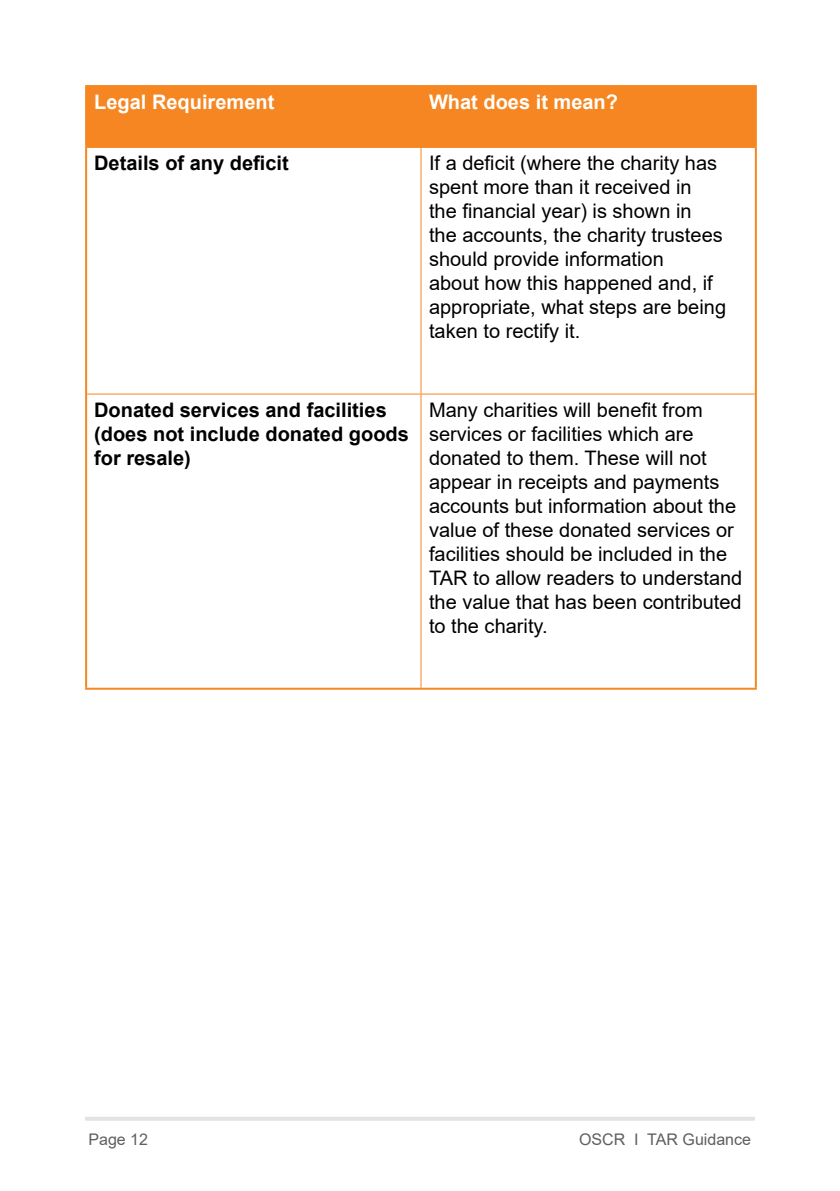
<style>
.page{position:relative;width:840px;height:1191px;background:#fff}
.page>*{position:absolute;margin:0;border:0;box-sizing:border-box;transform-origin:0 0}
.t1{font:20px/24px "Arial";color:#000}
.t2{font:700 20px/24px "Arial";color:#000}
.t3{font:700 20px "Arial";color:#fff}
.t4{font:16px "Arial";color:#5e5e5e}
.t5{font:16px "Arial";color:#5e5f5f}
.s1{color:#5e5f5f}
</style>
<div class="page">
<hr style="left:85px;top:1117px;width:669px;height:3px;background:#e2e3e4">
<div style="left:87px;top:87px;width:667px;height:60px;background:#f68621"></div>
<hr style="left:85px;top:148px;width:2px;height:246px;background:#f68621">
<hr style="left:754px;top:148px;width:2px;height:246px;background:#f68621">
<hr style="left:85px;top:394px;width:2px;height:293px;background:#f68621">
<hr style="left:754px;top:394px;width:2px;height:293px;background:#f68621">
<hr style="left:85px;top:85px;width:336px;height:2px;background:#f68621">
<hr style="left:85px;top:87px;width:2px;height:60px;background:#f68621">
<hr style="left:421px;top:85px;width:335px;height:2px;background:#f68621">
<hr style="left:754px;top:87px;width:2px;height:60px;background:#f68621">
<hr style="left:85px;top:147px;width:336px;height:1px;background:#f68621">
<hr style="left:421px;top:147px;width:335px;height:1px;background:#f68621">
<hr style="left:420px;top:148px;width:1px;height:245px;background:#f68621">
<hr style="left:87px;top:393px;width:334px;height:1px;background:#f68621">
<hr style="left:421px;top:393px;width:333px;height:1px;background:#f68621">
<hr style="left:420px;top:394px;width:1px;height:293px;background:#f68621">
<hr style="left:85px;top:687px;width:336px;height:2px;background:#f68621">
<hr style="left:421px;top:687px;width:335px;height:2px;background:#f68621">
<p class="t3" style="left:94px;top:87px;width:182px">Legal Requirement</p>
<p class="t3" style="left:429px;top:87px;width:190px">What does it mean?</p>
<p class="t2" style="left:94px;top:151px;width:196px">Details of any deficit</p>
<p class="t1" style="left:429px;top:151px;width:298px">If a deficit (where the charity has spent more than it received in<br>the financial year) is shown in<br>the accounts, the charity trustees should provide information<br>about how this happened and, if appropriate, what steps are being taken to rectify it.</p>
<p class="t2" style="left:94px;top:398px;width:316px">Donated services and facilities (does not include donated goods for resale)</p>
<p class="t1" style="left:429px;top:397px;width:315px">Many charities will benefit from services or facilities which are donated to them. These will not appear in receipts and payments accounts but information about the value of these donated services or facilities should be included in the<br>TAR to allow readers to understand the value that has been contributed to the charity.</p>
<p class="t5" style="left:88px;top:1128px;width:61px">Page 12</p>
<p class="t4" style="left:578px;top:1128px;width:173px"><span class="s1">OSCR I</span> TAR Guidance</p>
</div>
